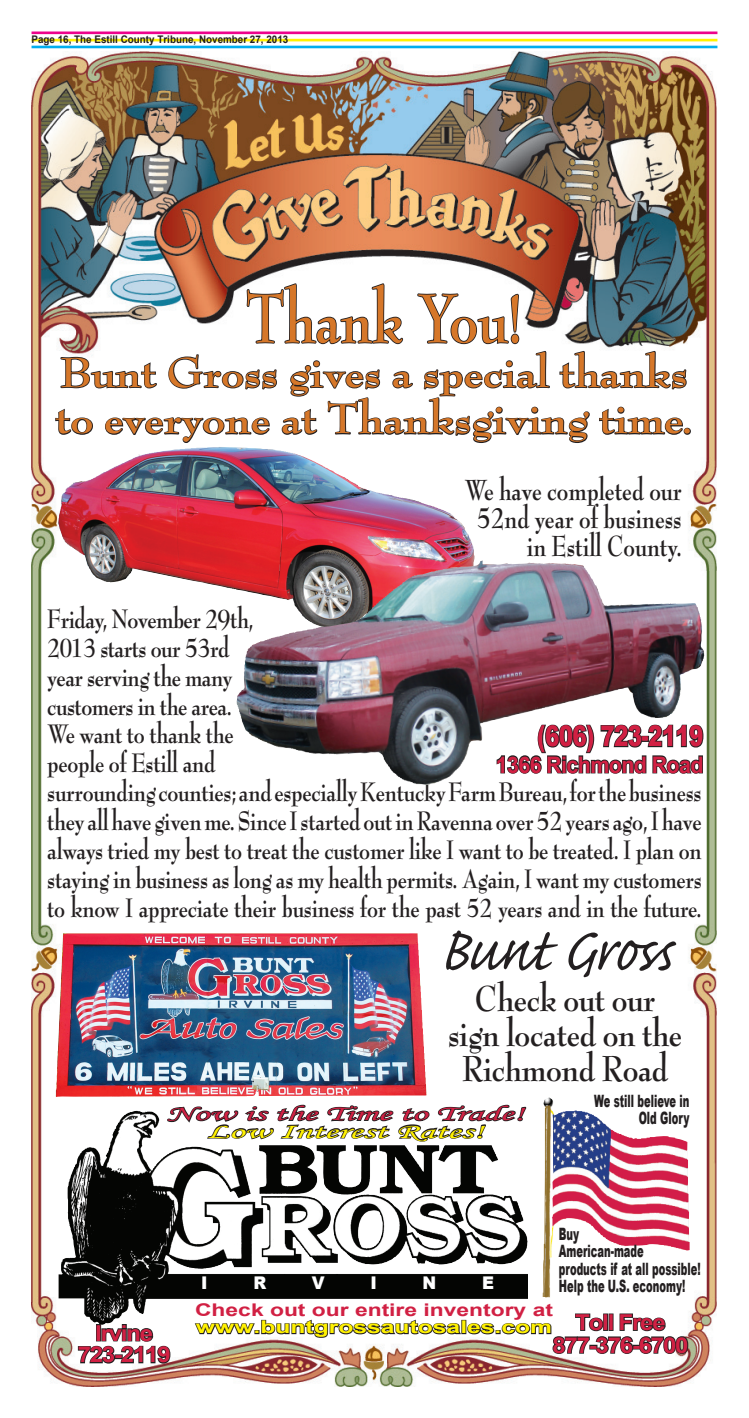
<style>
.page{position:relative;width:749px;height:1418px;background:#fff}
.page>*{position:absolute;margin:0;border:0;box-sizing:border-box;transform-origin:0 0}
.t1{font:78.75px "Caflisch Script Pro";letter-spacing:-.02em;color:#231f20;scale:.94 1}
.t2{font:700 75.42px "Bernhard Modern Std";color:#d67729;scale:.79 1}
.t3{font:700 45.68px "Bernhard Modern Std";color:#d67729;scale:1.05 1}
.t4{font:700 39.38px "Bernhard Modern Std";letter-spacing:-.01em;color:#231f20;scale:.83 1}
.t5{font:700 31.68px/28px "Bernhard Modern Std";color:#231f20;text-align:center;scale:.76 1}
.t6{font:700 29.14px/28.9px "Bernhard Modern Std";letter-spacing:-.01em;color:#231f20;text-align:justify;scale:.78 1}
.t7{font:900 28.44px "Arial";letter-spacing:-.03em;color:#d12043;scale:.76 1}
.t8{font:700 22.75px "Arial";letter-spacing:-.03em;color:#d12043;scale:.94 1}
.t9{font:700 21.88px "Arial";letter-spacing:-.05em;color:#d12043;scale:1.1 1}
.t10{font:21px "Monotype Corsiva";color:#d12043;scale:1.84 1}
.t11{font:21px "Monotype Corsiva";color:#fff101;scale:1.84 1}
.t12{font:700 17.5px "Arial";color:#d12043;scale:1.3 1}
.t13{font:700 17.5px "Arial";color:#fff101;scale:1.41 1}
.t14{font:900 17.5px "Arial";color:#fff;scale:.94 1}
.t15{font:900 16.97px/17.5px "Arial";color:#231f20;text-align:right;scale:.58 1}
.t16{font:700 10.5px "Arial";color:#231f20;scale:.94 1}
</style>
<div class="page">
<hr style="left:31px;top:32px;width:686px;height:2px;background:#ed028c">
<hr style="left:31px;top:39px;width:686px;height:2px;background:#fff101">
<hr style="left:31px;top:46px;width:686px;height:2px;background:#00aeef">
<img style="left:32px;top:52px;width:684px;height:1334px">
<img style="left:141px;top:1129px;width:110px;height:115px">
<img style="left:542px;top:1097px;width:147px;height:200px">
<svg style="left:193px;top:1312px;width:495px;height:43px"></svg>
<svg style="left:166px;top:1103px;width:361px;height:39px"></svg>
<svg style="left:54px;top:282px;width:633px;height:162px"></svg>
<div style="left:683px;top:428px;width:7px;height:7px;border:2px solid #231f20;border-radius:50%"></div>
<svg style="left:77px;top:1323px;width:94px;height:41px"></svg>
<img style="left:55px;top:933px;width:371px;height:164px">
<img style="left:83px;top:522px;width:391px;height:108px">
<img style="left:482px;top:560px;width:222px;height:113px">
<svg style="left:495px;top:723px;width:209px;height:52px"></svg>
<p class="t16" style="left:32px;top:32px;width:274px">Page 16, The Estill County Tribune, November 27, 2013</p>
<p class="t2" style="left:246px;top:279px;width:351px">Thank You!</p>
<p class="t3" style="left:60px;top:349px;width:598px">Bunt Gross gives a special thanks</p>
<p class="t3" style="left:55px;top:395px;width:608px">to everyone at Thanksgiving time.</p>
<p class="t5" style="left:464px;top:477px;width:287px">We have completed our<br>52nd year of business</p>
<p class="t5" style="left:526px;top:533px;width:205px">in Estill County.</p>
<p class="t6" style="left:47px;top:605px;width:265px">Friday, November 29th,</p>
<p class="t6" style="left:47px;top:634px;width:235px">2013 starts our 53rd</p>
<p class="t6" style="left:47px;top:662px;width:239px">year serving the many</p>
<p class="t6" style="left:47px;top:691px;width:238px">customers in the area.</p>
<p class="t6" style="left:47px;top:720px;width:240px">We want to thank the</p>
<p class="t6" style="left:47px;top:749px;width:217px">people of Estill and</p>
<p class="t6" style="left:47px;top:778px;width:840px">surrounding counties; and especially Kentucky Farm Bureau, for the business they all have given me. Since I started out in Ravenna over 52 years ago, I have always tried my best to treat the customer like I want to be treated. I plan on staying in business as long as my health permits. Again, I want my customers to know I appreciate their business for the past 52 years and in the future.</p>
<p class="t1" style="left:438px;top:909px;width:254px">Bunt Gross</p>
<p class="t4" style="left:474px;top:978px;width:219px">Check out our</p>
<p class="t4" style="left:448px;top:1013px;width:283px">sign located on the</p>
<p class="t4" style="left:462px;top:1048px;width:249px">Richmond Road</p>
<p class="t7" style="left:537px;top:715px;width:220px">(606) 723-2119</p>
<p class="t8" style="left:495px;top:749px;width:222px">1366 Richmond Road</p>
<p class="t10" style="left:166px;top:1101px;width:196px">Now is the Time to Trade!</p>
<p class="t11" style="left:206px;top:1118px;width:152px">Low Interest Rates!</p>
<p class="t15" style="left:594px;top:1091px;width:165px">We still believe in<br>Old Glory</p>
<p class="t9" style="left:95px;top:1318px;width:54px">Irvine</p>
<p class="t9" style="left:78px;top:1340px;width:86px">723-2119</p>
<p class="t15" style="left:558px;top:1224px;width:37px">Buy</p>
<p class="t15" style="left:558px;top:1241px;width:148px">American-made</p>
<p class="t15" style="left:558px;top:1259px;width:246px">products if at all possible!</p>
<p class="t15" style="left:558px;top:1276px;width:219px">Help the U.S. economy!</p>
<p class="t9" style="left:575px;top:1307px;width:84px">Toll Free</p>
<p class="t9" style="left:552px;top:1330px;width:125px">877-376-6700</p>
<p class="t14" style="left:201px;top:1270px;width:8px">I</p>
<p class="t14" style="left:253px;top:1270px;width:15px">R</p>
<p class="t14" style="left:312px;top:1270px;width:15px">V</p>
<p class="t14" style="left:370px;top:1270px;width:8px">I</p>
<p class="t14" style="left:422px;top:1270px;width:16px">N</p>
<p class="t14" style="left:481px;top:1270px;width:14px">E</p>
<p class="t12" style="left:195px;top:1298px;width:276px">Check out our entire inventory at</p>
<p class="t13" style="left:196px;top:1315px;width:254px">www.buntgrossautosales.com</p>
</div>
